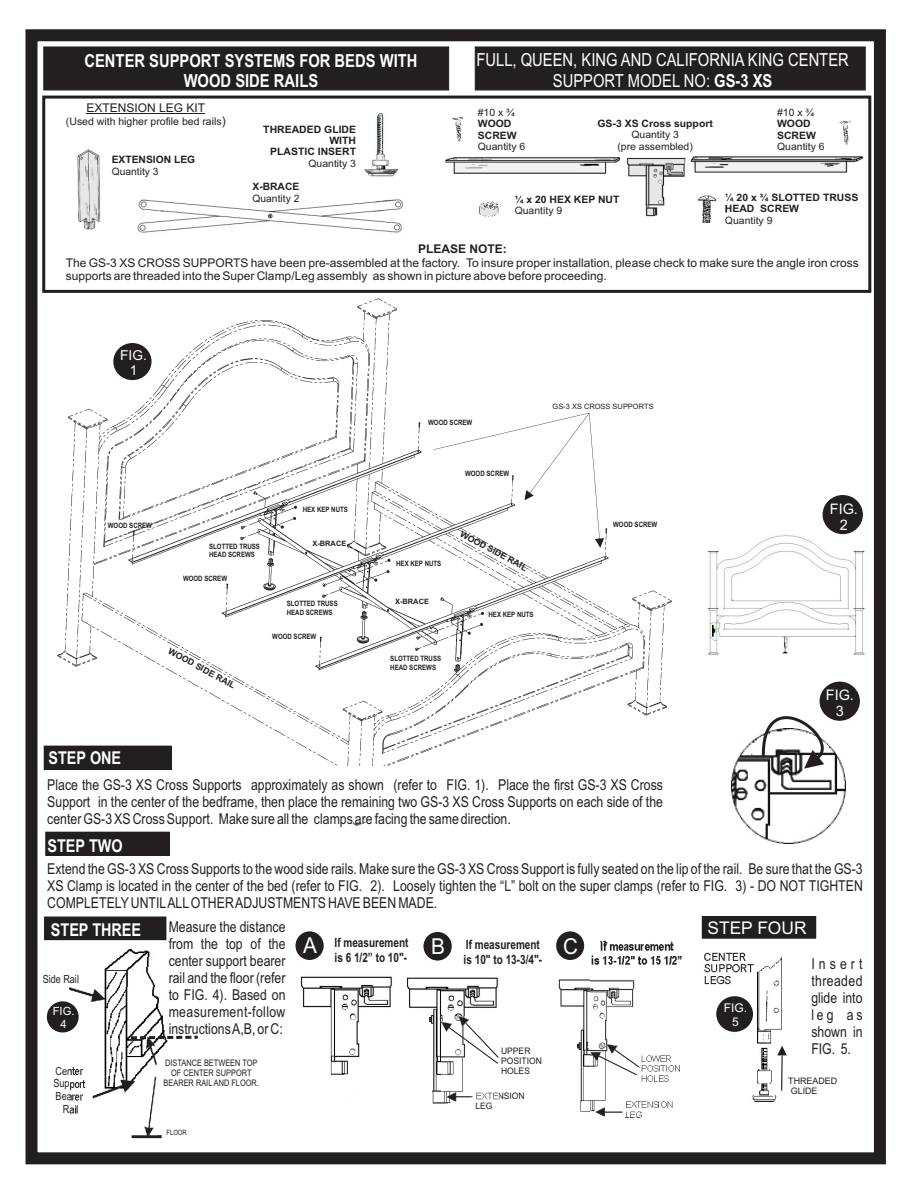
<style>
.page{position:relative;width:918px;height:1188px;background:#fff}
.page>*{position:absolute;margin:0;border:0;box-sizing:border-box;transform-origin:0 0}
.t1{font:21.9px "Arial";color:#fff;scale:.95 1}
.t2{font:18px/20.5px "Arial Narrow";color:#fff;text-align:center}
.t3{font:700 18px/20.5px "Arial Narrow";color:#fff;text-align:center}
.t4{font:700 17.7px "Arial Narrow";color:#fff}
.t5{font:17.4px "Arial";color:#fff}
.t6{font:15px/17px "Arial Narrow";color:#231f20;text-align:justify}
.t7{font:14.55px/16.2px "Arial";color:#fff;text-align:center}
.t8{font:13.65px/15.3px "Arial";color:#fff;text-align:center}
.t9{font:700 12.75px/14.7px "Arial Narrow";color:#231f20;text-align:right;scale:.95 1}
.t10{font:12px/13.4px "Arial";color:#231f20}
.t11{font:700 12px "Arial";color:#231f20}
.t12{font:12px/13.5px "Arial";color:#fff;text-align:center}
.t13{font:11.25px "Arial Narrow";color:#231f20}
.t14{font:11.25px/12.6px "Arial";color:#fff;text-align:center}
.t15{font:10.5px "Arial";color:#231f20}
.t16{font:700 10.2px/11.4px "Arial";color:#231f20}
.t17{font:10.2px/11.4px "Arial";color:#231f20;text-align:center}
.t18{font:9px/10.2px "Arial Narrow";color:#231f20;text-align:center}
.t19{font:9px/10.1px "Arial";color:#231f20;scale:.95 1}
.t20{font:9px/10.1px "Arial";color:#231f20}
.t21{font:9px "Arial";color:#231f20;scale:.92 1}
.t22{font:700 8.7px "Arial";color:#231f20}
.t23{font:700 7.35px/8.4px "Arial Narrow";color:#231f20}
.t24{font:7.35px "Arial";color:#231f20}
.t25{font:700 7.35px "Arial";color:#231f20}
.t26{font:7.35px "Arial Narrow";color:#231f20}
.s1{font-size:12px}
.s2{font-weight:700}
.s3{font-family:"Arial";font-weight:400;font-size:21.9px;color:#fff}
</style>
<div class="page">
<img style="left:25px;top:237px;width:765px;height:648px">
<img style="left:323px;top:90px;width:125px;height:87px">
<img style="left:440px;top:135px;width:424px;height:82px">
<img style="left:442px;top:112px;width:32px;height:32px">
<img style="left:830px;top:121px;width:32px;height:26px">
<img style="left:104px;top:949px;width:61px;height:85px">
<svg style="left:131px;top:1135px;width:31px;height:4px"></svg>
<img style="left:69px;top:988px;width:88px;height:149px">
<svg style="left:128px;top:1034px;width:70px;height:30px"></svg>
<div style="left:47px;top:1001px;width:32px;height:31px;background:#231f20;border:3px solid #231f20;border-radius:50%"></div>
<div style="left:46px;top:832px;width:124px;height:23px;background:#231f20"></div>
<div style="left:46px;top:832px;width:124px;height:24px;border:1px solid #231f20"></div>
<hr style="left:87px;top:113px;width:118px;height:1px;background:#231f20">
<img style="left:478px;top:201px;width:21px;height:16px">
<img style="left:686px;top:188px;width:41px;height:36px">
<img style="left:77px;top:149px;width:24px;height:81px">
<img style="left:123px;top:199px;width:288px;height:56px">
<div style="left:43px;top:47px;width:406px;height:43px;background:#231f20"></div>
<div style="left:45px;top:917px;width:121px;height:23px;background:#231f20"></div>
<img style="left:406px;top:977px;width:94px;height:127px">
<div style="left:423px;top:932px;width:29px;height:29px;background:#231f20;border:3px solid #231f20;border-radius:50%"></div>
<svg style="left:429px;top:1015px;width:5px;height:9px"></svg>
<img style="left:441px;top:1064px;width:58px;height:38px">
<div style="left:295px;top:931px;width:29px;height:29px;background:#231f20;border:3px solid #231f20;border-radius:50%"></div>
<img style="left:300px;top:976px;width:92px;height:99px">
<div style="left:556px;top:931px;width:28px;height:29px;background:#231f20;border:3px solid #231f20;border-radius:50%"></div>
<img style="left:558px;top:979px;width:32px;height:133px">
<div style="left:113px;top:343px;width:39px;height:37px;background:#231f20;border:3px solid #231f20;border-radius:50%"></div>
<div style="left:43px;top:766px;width:612px;height:55px;background:#fff"></div>
<div style="left:44px;top:746px;width:127px;height:23px;background:#231f20"></div>
<div style="left:44px;top:746px;width:127px;height:24px;border:1px solid #231f20"></div>
<img style="left:686px;top:517px;width:179px;height:160px">
<img style="left:732px;top:729px;width:114px;height:114px">
<svg style="left:762px;top:716px;width:62px;height:53px"></svg>
<div style="left:820px;top:682px;width:40px;height:39px;background:#231f20;border:3px solid #231f20;border-radius:50%"></div>
<div style="left:823px;top:495px;width:40px;height:39px;background:#231f20;border:3px solid #231f20;border-radius:50%"></div>
<div style="left:702px;top:917px;width:114px;height:21px;background:#231f20"></div>
<div style="left:702px;top:916px;width:114px;height:22px;border:1px solid #231f20"></div>
<img style="left:590px;top:942px;width:197px;height:175px">
<div style="left:716px;top:996px;width:37px;height:36px;background:#231f20;border:3px solid #231f20;border-radius:50%"></div>
<div style="left:42px;top:96px;width:829px;height:197px;border:3px solid #231f20"></div>
<div style="left:475px;top:47px;width:391px;height:43px;background:#231f20"></div>
<svg style="left:440px;top:1013px;width:59px;height:51px"></svg>
<svg style="left:456px;top:1097px;width:17px;height:1px"></svg>
<svg style="left:604px;top:1112px;width:19px;height:1px"></svg>
<svg style="left:577px;top:1041px;width:63px;height:34px"></svg>
<svg style="left:781px;top:1055px;width:2px;height:36px"></svg>
<svg style="left:434px;top:413px;width:170px;height:135px"></svg>
<div style="left:26px;top:29px;width:860px;height:1135px;border:12px solid #231f20"></div>
<p class="t3" style="left:84px;top:52px;width:334px">CENTER SUPPORT SYSTEMS FOR BEDS WITH<br>WOOD SIDE RAILS</p>
<p class="t10" style="left:87px;top:102px;width:120px">EXTENSION LEG KIT</p>
<p class="t15" style="left:66px;top:118px;width:161px">(Used with higher profile bed rails<span class="s1">)</span></p>
<p class="t16" style="left:112px;top:155px;width:85px">EXTENSION LEG</p>
<p class="t17" style="left:112px;top:166px;width:48px">Quantity 3</p>
<p class="t16" style="left:263px;top:124px;width:94px;text-align:right">THREADED GLIDE<br>WITH<br>PLASTIC INSERT</p>
<p class="t17" style="left:309px;top:158px;width:49px">Quantity 3</p>
<p class="t16" style="left:253px;top:182px;width:48px">X-BRACE</p>
<p class="t17" style="left:253px;top:193px;width:48px">Quantity 2</p>
<p class="t2" style="left:477px;top:51px;width:374px">FULL, QUEEN, KING AND CALIFORNIA KING CENTER<br>SUPPORT MODEL NO: <span class="s2">GS-3 XS</span></p>
<p class="t17" style="left:478px;top:108px;width:39px">#10 x ¾</p>
<p class="t16" style="left:478px;top:119px;width:40px">WOOD<br>SCREW</p>
<p class="t17" style="left:478px;top:142px;width:49px">Quantity 6</p>
<p class="t16" style="left:597px;top:119px;width:117px">GS-3 XS Cross support</p>
<p class="t17" style="left:617px;top:130px;width:77px">Quantity 3<br>(pre assembled)</p>
<p class="t17" style="left:777px;top:108px;width:39px">#10 x ¾</p>
<p class="t16" style="left:777px;top:119px;width:40px">WOOD<br>SCREW</p>
<p class="t17" style="left:777px;top:142px;width:49px">Quantity 6</p>
<p class="t16" style="left:515px;top:195px;width:106px">¼ x 20 HEX KEP NUT</p>
<p class="t17" style="left:515px;top:206px;width:49px">Quantity 9</p>
<p class="t16" style="left:725px;top:193px;width:135px">¼ 20 x ¾ SLOTTED TRUSS<br>HEAD SCREW</p>
<p class="t17" style="left:725px;top:215px;width:49px">Quantity 9</p>
<p class="t11" style="left:418px;top:244px;width:90px">PLEASE NOTE:</p>
<p class="t10" style="left:66px;top:257px;width:795px">The GS-3 XS CROSS SUPPORTS have been pre-assembled at the factory. To insure proper installation, please check to make sure the angle iron cross supports are threaded into the Super Clamp/Leg assembly as shown in picture above before proceeding.</p>
<p class="t8" style="left:120px;top:348px;width:28px">FIG.<br>1</p>
<p class="t23" style="left:108px;top:522px;width:46px">WOOD SCREW</p>
<p class="t23" style="left:209px;top:543px;width:52px">SLOTTED TRUSS<br>HEAD SCREWS</p>
<p class="t23" style="left:183px;top:575px;width:46px">WOOD SCREW</p>
<p class="t22" style="left:170px;top:648px;width:76px;rotate:28deg">WOOD SIDE RAIL</p>
<p class="t23" style="left:303px;top:506px;width:47px">HEX KEP NUTS</p>
<p class="t25" style="left:312px;top:540px;width:35px">X-BRACE</p>
<p class="t23" style="left:287px;top:600px;width:52px">SLOTTED TRUSS<br>HEAD SCREWS</p>
<p class="t23" style="left:272px;top:633px;width:46px">WOOD SCREW</p>
<p class="t4" style="left:49px;top:752px;width:74px">STEP ONE</p>
<p class="t23" style="left:428px;top:418px;width:46px">WOOD SCREW</p>
<p class="t23" style="left:465px;top:470px;width:46px">WOOD SCREW</p>
<p class="t23" style="left:396px;top:559px;width:47px">HEX KEP NUTS</p>
<p class="t25" style="left:395px;top:599px;width:35px">X-BRACE</p>
<p class="t23" style="left:390px;top:655px;width:52px">SLOTTED TRUSS<br>HEAD SCREWS</p>
<p class="t22" style="left:462px;top:530px;width:76px;rotate:28deg">WOOD SIDE RAIL</p>
<p class="t23" style="left:489px;top:611px;width:47px">HEX KEP NUTS</p>
<p class="t24" style="left:553px;top:404px;width:103px">GS-3 XS CROSS SUPPORTS</p>
<p class="t23" style="left:613px;top:521px;width:46px">WOOD SCREW</p>
<p class="t6" style="left:47px;top:778px;width:617px">Place the GS-3 XS Cross Supports approximately as shown (refer to FIG. 1). Place the first GS-3 XS Cross Support in the center of the bedframe, then place the remaining two GS-3 XS Cross Supports on each side of the centerGS-3 XSCross Support. Make sure all the clamps are facing the same direction.</p>
<p class="t4" style="left:48px;top:839px;width:76px">STEP TWO</p>
<p class="t7" style="left:830px;top:502px;width:30px">FIG.<br>2</p>
<p class="t7" style="left:826px;top:688px;width:30px">FIG.<br>3</p>
<p class="t6" style="left:47px;top:861px;width:817px">Extend theGS-3 XS Cross Supports to the wood side rails. Make sure theGS-3 XS Cross Support is fully seated on the lip of the rail. Be sure that theGS-3<br>XS Clamp is located in the center of the bed (refer to FIG. 2). Loosely tighten the “L” bolt on the super clamps (refer to FIG. 3) - DO NOT TIGHTEN COMPLETELYUNTILALLOTHER ADJUSTMENTS HAVE BEEN MADE.</p>
<p class="t4" style="left:51px;top:923px;width:92px">STEP THREE</p>
<h1 class="t1" style="left:431px;top:938px;width:16px">B</h1>
<p class="t5" style="left:708px;top:921px;width:101px">STEP FOUR</p>
<p class="t6" style="left:169px;top:920px;width:118px">Measure the distance from the top of the center support bearer rail and the floor (refer to FIG. 4). Based on measurement-follow instructions A,B, or C:</p>
<p class="t9" style="left:303px;top:937px;width:113px"><span class="s3">A</span> If measurement is 6 1/2” to 10"-</p>
<p class="t9" style="left:464px;top:939px;width:84px;text-align:left">If measurement is 10" to 13-3/4"-</p>
<p class="t6" style="left:811px;top:956px;width:53px">Insert threaded glide into leg as shown in FIG. 5.</p>
<p class="t13" style="left:43px;top:975px;width:38px">Side Rail</p>
<p class="t12" style="left:724px;top:1003px;width:25px">FIG.<br>5</p>
<p class="t14" style="left:53px;top:1006px;width:23px">FIG.<br>4</p>
<p class="t19" style="left:501px;top:1047px;width:44px">UPPER<br>POSITION<br>HOLES</p>
<p class="t18" style="left:164px;top:1058px;width:97px">DISTANCE BETWEEN TOP<br>OF CENTER SUPPORT<br>BEARER RAIL AND FLOOR.</p>
<p class="t13" style="left:56px;top:1066px;width:29px">Center</p>
<p class="t13" style="left:56px;top:1092px;width:29px">Bearer</p>
<p class="t20" style="left:788px;top:1076px;width:51px">THREADED<br>GLIDE</p>
<p class="t19" style="left:475px;top:1092px;width:53px">EXTENSION<br>LEG</p>
<p class="t26" style="left:166px;top:1130px;width:22px">FLOOR</p>
<p class="t21" style="left:625px;top:1111px;width:19px">LEG</p>
</div>
